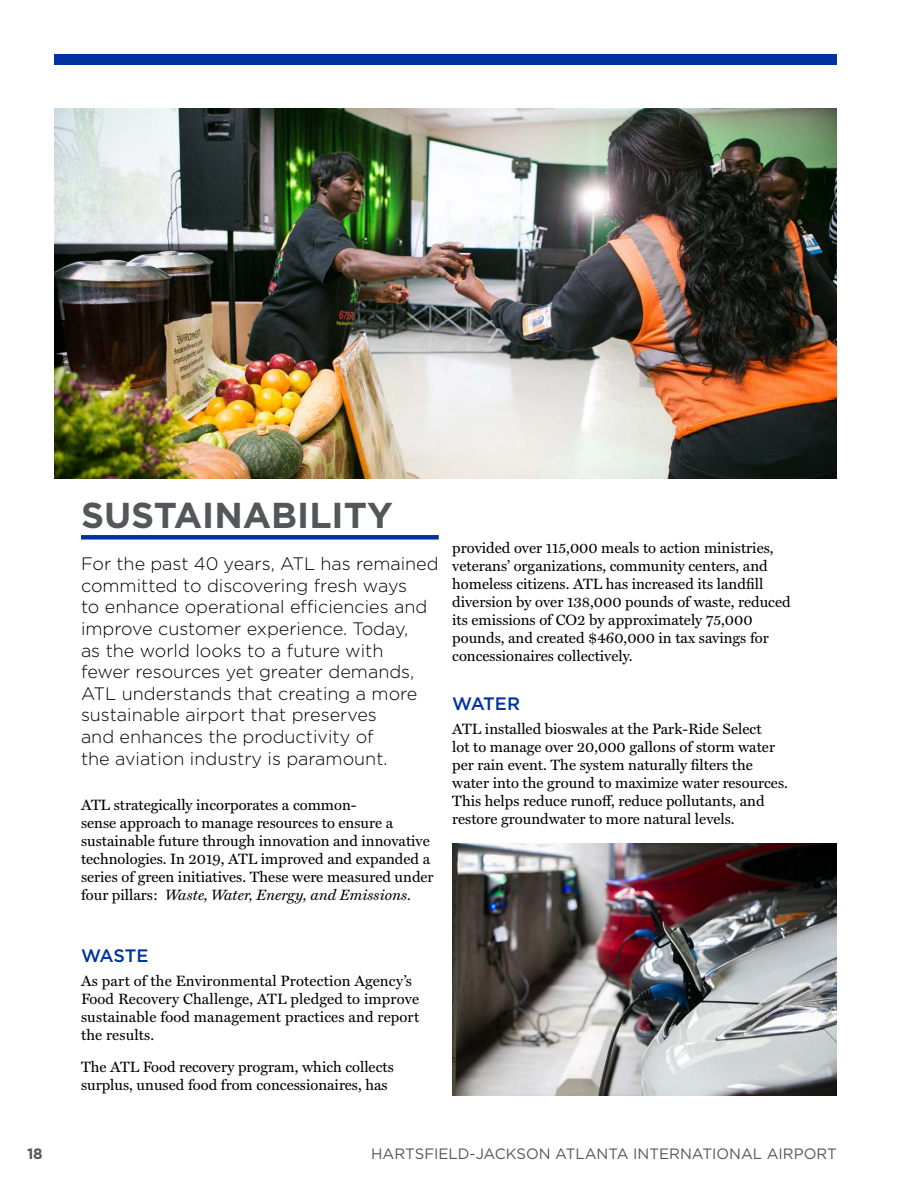
<style>
.page{position:relative;width:918px;height:1188px;background:#fff}
.page>*{position:absolute;margin:0;border:0;box-sizing:border-box;transform-origin:0 0}
.t1{font:700 36px "Gotham";color:#54565a}
.t2{font:300 18px/21.6px "Gotham";color:#000}
.t3{font:500 18px "Gotham";letter-spacing:-.015em;color:#0033a1}
.t4{font:15px/18px "Miller Text";color:#000}
.t5{font:15px "Gotham";color:#54565a}
.t6{font:700 15px "Gotham";color:#54565a}
.s1{font-style:italic}
</style>
<div class="page">
<div style="left:54px;top:54px;width:783px;height:11px;background:#0033a1"></div>
<img style="left:54px;top:108px;width:783px;height:370px">
<div style="left:81px;top:535px;width:358px;height:5px;background:#0033a1"></div>
<img style="left:452px;top:844px;width:385px;height:251px">
<h1 class="t1" style="left:81px;top:492px;width:313px">SUSTAINABILITY</h1>
<p class="t2" style="left:81px;top:553px;width:359px">For the past 40 years, ATL has remained committed to discovering fresh ways<br>to enhance operational efficiencies and improve customer experience. Today,<br>as the world looks to a future with<br>fewer resources yet greater demands, ATL understands that creating a more sustainable airport that preserves<br>and enhances the productivity of<br>the aviation industry is paramount.</p>
<p class="t4" style="left:81px;top:794px;width:354px">ATL strategically incorporates a common-<br>sense approach to manage resources to ensure a sustainable future through innovation and innovative technologies. In 2019, ATL improved and expanded a series of green initiatives. These were measured under four pillars: <span class="s1">Waste, Water, Energy, and Emissions.</span></p>
<p class="t4" style="left:452px;top:538px;width:340px">provided over 115,000 meals to action ministries, veterans’ organizations, community centers, and homeless citizens. ATL has increased its landfill diversion by over 138,000 pounds of waste, reduced its emissions of CO2 by approximately 75,000 pounds, and created $460,000 in tax savings for concessionaires collectively.</p>
<p class="t3" style="left:452px;top:692px;width:69px">WATER</p>
<p class="t4" style="left:452px;top:719px;width:337px">ATL installed bioswales at the Park-Ride Select<br>lot to manage over 20,000 gallons of storm water per rain event. The system naturally filters the water into the ground to maximize water resources.<br>This helps reduce runoff, reduce pollutants, and restore groundwater to more natural levels.</p>
<p class="t3" style="left:81px;top:944px;width:69px">WASTE</p>
<p class="t4" style="left:81px;top:971px;width:340px">As part of the Environmental Protection Agency’s Food Recovery Challenge, ATL pledged to improve sustainable food management practices and report the results.</p>
<p class="t4" style="left:81px;top:1057px;width:314px">The ATL Food recovery program, which collects surplus, unused food from concessionaires, has</p>
<p class="t6" style="left:27px;top:1144px;width:17px">18</p>
<p class="t5" style="left:371px;top:1145px;width:467px">HARTSFIELD-JACKSON ATLANTA INTERNATIONAL AIRPORT</p>
</div>
